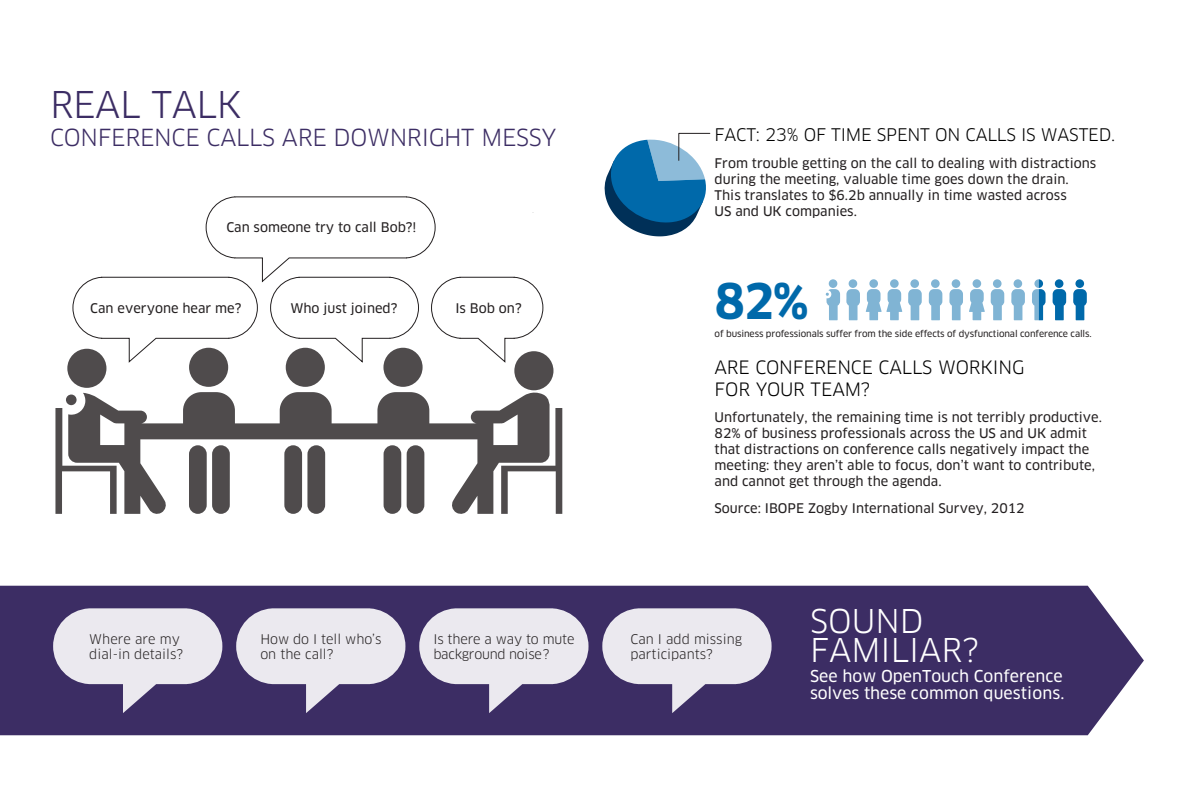
<style>
.page{position:relative;width:1191px;height:794px;background:#fff}
.page>*{position:absolute;margin:0;border:0;box-sizing:border-box;transform-origin:0 0}
.t1{font:700 48.1px "Clan OT";color:#0069aa}
.t2{font:36px "Clan OT";letter-spacing:-.01em;color:#3c2d64}
.t3{font:32px/29px "Clan OT";color:#fff}
.t4{font:23px "Clan OT";letter-spacing:-.01em;color:#3c2d64}
.t5{font:18px/21.6px "Clan OT";letter-spacing:-.01em;color:#000}
.t6{font:17px "Clan OT";letter-spacing:-.01em;color:#000}
.t7{font:16px/17px "Clan OT News";color:#fff}
.t8{font:13px/16px "Clan OT News";color:#231f20}
.t9{font:13px/15px "Clan OT";color:#231f20}
.t10{font:13px/15px "Clan OT";letter-spacing:-.02em;color:#231f20}
.t11{font:9px "Clan OT News";letter-spacing:-.01em;color:#231f20}
</style>
<div class="page">
<div style="left:0;top:585px;width:1144px;height:150px;background:#3c2d64"></div>
<svg style="left:53px;top:608px;width:169px;height:105px;background:#b2acc2"></svg>
<svg style="left:236px;top:608px;width:169px;height:105px;background:#b2acc2"></svg>
<svg style="left:419px;top:608px;width:169px;height:105px;background:#b2acc2"></svg>
<svg style="left:602px;top:608px;width:169px;height:105px;background:#b2acc2"></svg>
<svg style="left:72px;top:196px;width:472px;height:168px"></svg>
<svg style="left:604px;top:132px;width:107px;height:104px"></svg>
<svg style="left:828px;top:279px;width:9px;height:9px"></svg>
<svg style="left:825px;top:289px;width:15px;height:31px"></svg>
<svg style="left:848px;top:279px;width:9px;height:9px"></svg>
<svg style="left:910px;top:279px;width:9px;height:9px"></svg>
<svg style="left:908px;top:289px;width:13px;height:31px"></svg>
<div style="left:931px;top:279px;width:8px;height:9px;background:#80b4d4;border-radius:50%"></div>
<svg style="left:928px;top:289px;width:14px;height:31px"></svg>
<svg style="left:951px;top:279px;width:9px;height:9px"></svg>
<svg style="left:949px;top:289px;width:14px;height:31px"></svg>
<div style="left:993px;top:279px;width:8px;height:9px;background:#80b4d4;border-radius:50%"></div>
<svg style="left:990px;top:289px;width:14px;height:31px"></svg>
<svg style="left:1013px;top:279px;width:9px;height:9px"></svg>
<svg style="left:1011px;top:289px;width:14px;height:31px"></svg>
<div style="left:1054px;top:279px;width:9px;height:9px;background:#0069aa;border-radius:50%"></div>
<svg style="left:1052px;top:289px;width:14px;height:31px"></svg>
<div style="left:1075px;top:279px;width:9px;height:9px;background:#0069aa;border-radius:50%"></div>
<svg style="left:1073px;top:289px;width:13px;height:31px"></svg>
<svg style="left:869px;top:279px;width:9px;height:9px"></svg>
<div style="left:890px;top:279px;width:8px;height:9px;background:#80b4d4;border-radius:50%"></div>
<svg style="left:846px;top:289px;width:56px;height:31px"></svg>
<svg style="left:972px;top:279px;width:9px;height:9px"></svg>
<svg style="left:969px;top:289px;width:15px;height:31px"></svg>
<svg style="left:1032px;top:279px;width:13px;height:41px"></svg>
<svg style="left:549px;top:408px;width:13px;height:106px"></svg>
<svg style="left:55px;top:408px;width:13px;height:106px"></svg>
<svg style="left:68px;top:392px;width:481px;height:122px"></svg>
<div style="left:383px;top:348px;width:39px;height:39px;background:#4f4b4c;border-radius:50%"></div>
<div style="left:514px;top:351px;width:39px;height:39px;background:#4f4b4c;border-radius:50%"></div>
<div style="left:286px;top:348px;width:39px;height:39px;background:#4f4b4c;border-radius:50%"></div>
<div style="left:189px;top:348px;width:39px;height:39px;background:#4f4b4c;border-radius:50%"></div>
<div style="left:67px;top:349px;width:39px;height:39px;background:#4f4b4c;border-radius:50%"></div>
<svg style="left:66px;top:394px;width:11px;height:11px"></svg>
<h2 class="t2" style="left:50px;top:83px;width:193px">REAL TALK</h2>
<h3 class="t4" style="left:50px;top:124px;width:508px">CONFERENCE CALLS ARE DOWNRIGHT MESSY</h3>
<p class="t8" style="left:226px;top:219px;width:192px">Can someone try to call Bob?!</p>
<p class="t8" style="left:90px;top:300px;width:153px">Can everyone hear me?</p>
<p class="t8" style="left:290px;top:300px;width:109px">Who just joined?</p>
<p class="t8" style="left:455px;top:300px;width:68px">Is Bob on?</p>
<p class="t9" style="left:89px;top:632px;width:95px">Where are my dial-in details?</p>
<p class="t9" style="left:260px;top:632px;width:123px">How do I tell who’s on the call?</p>
<p class="t10" style="left:433px;top:632px;width:143px">Is there a way to mute background noise?</p>
<h3 class="t6" style="left:714px;top:125px;width:402px">FACT: 23% OF TIME SPENT ON CALLS IS WASTED.</h3>
<p class="t8" style="left:714px;top:155px;width:383px">From trouble getting on the call to dealing with distractions during the meeting, valuable time goes down the drain.<br>This translates to $6.2b annually in time wasted across<br>US and UK companies.</p>
<h1 class="t1" style="left:714px;top:273px;width:95px">82%</h1>
<p class="t11" style="left:714px;top:329px;width:379px">of business professionals suffer from the side effects of dysfunctional conference calls.</p>
<h3 class="t5" style="left:714px;top:356px;width:311px">ARE CONFERENCE CALLS WORKING<br>FOR YOUR TEAM?</h3>
<p class="t8" style="left:714px;top:409px;width:389px">Unfortunately, the remaining time is not terribly productive.<br>82% of business professionals across the US and UK admit that distractions on conference calls negatively impact the meeting: they aren’t able to focus, don’t want to contribute, and cannot get through the agenda.</p>
<p class="t8" style="left:714px;top:500px;width:312px">Source: IBOPE Zogby International Survey, 2012</p>
<p class="t9" style="left:630px;top:632px;width:113px">Can I add missing participants?</p>
<h3 class="t3" style="left:810px;top:607px;width:170px">SOUND<br>FAMILIAR?</h3>
<p class="t7" style="left:810px;top:668px;width:256px">See how OpenTouch Conference solves these common questions.</p>
</div>
